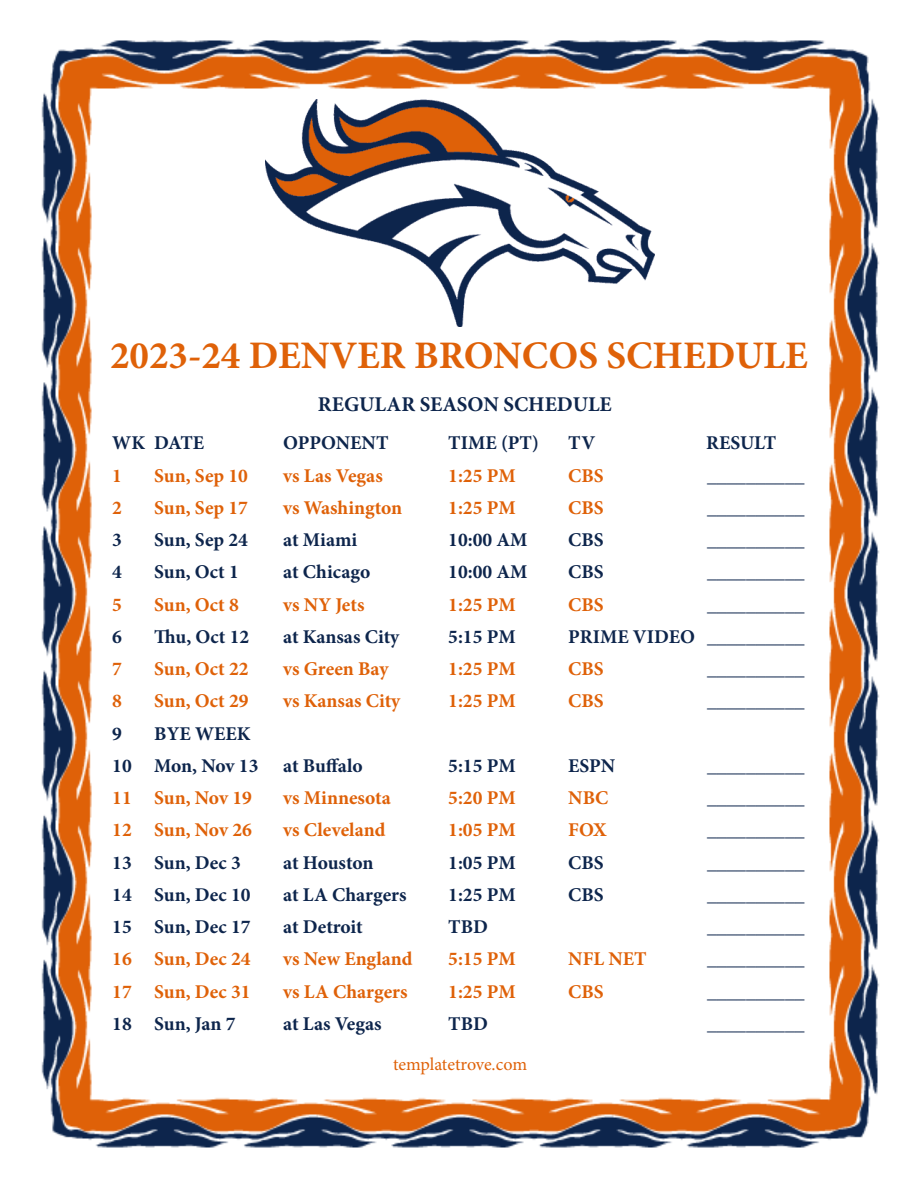
<style>
.page{position:relative;width:918px;height:1188px;background:#fff}
.page>*{position:absolute;margin:0;border:0;box-sizing:border-box;transform-origin:0 0}
.t1{font:700 39px "Minion Pro";color:#df6108}
.t2{font:700 21px "Minion Pro";color:#0d254c}
.t3{font:700 19.5px "Minion Pro";color:#0d254c}
.t4{font:700 19.5px "Minion Pro";color:#df6108}
.t5{font:18px "Minion Pro";letter-spacing:-.005em;color:#df6108}
</style>
<div class="page">
<img style="left:41px;top:40px;width:839px;height:1108px">
<img style="left:265px;top:100px;width:389px;height:226px">
<p class="t1" style="left:110px;top:328px;width:699px">2023-24 DENVER BRONCOS SCHEDULE</p>
<p class="t2" style="left:318px;top:390px;width:295px">REGULAR SEASON SCHEDULE</p>
<p class="t3" style="left:112px;top:429px;width:93px">WK DATE</p>
<p class="t3" style="left:283px;top:429px;width:107px">OPPONENT</p>
<p class="t3" style="left:448px;top:429px;width:92px">TIME (PT)</p>
<p class="t3" style="left:568px;top:429px;width:28px">TV</p>
<p class="t3" style="left:706px;top:429px;width:71px">RESULT</p>
<p class="t4" style="left:112px;top:462px;width:11px">1</p>
<p class="t4" style="left:154px;top:462px;width:95px">Sun, Sep 10</p>
<p class="t4" style="left:283px;top:462px;width:101px">vs Las Vegas</p>
<p class="t4" style="left:448px;top:462px;width:69px">1:25 PM</p>
<p class="t4" style="left:568px;top:462px;width:37px">CBS</p>
<p class="t3" style="left:707px;top:462px;width:99px">__________</p>
<p class="t4" style="left:112px;top:494px;width:11px">2</p>
<p class="t4" style="left:154px;top:494px;width:95px">Sun, Sep 17</p>
<p class="t4" style="left:283px;top:494px;width:120px">vs Washington</p>
<p class="t4" style="left:448px;top:494px;width:69px">1:25 PM</p>
<p class="t4" style="left:568px;top:494px;width:37px">CBS</p>
<p class="t3" style="left:707px;top:494px;width:99px">__________</p>
<p class="t3" style="left:112px;top:526px;width:11px">3</p>
<p class="t3" style="left:154px;top:526px;width:95px">Sun, Sep 24</p>
<p class="t3" style="left:283px;top:526px;width:75px">at Miami</p>
<p class="t3" style="left:448px;top:526px;width:81px">10:00 AM</p>
<p class="t3" style="left:568px;top:526px;width:37px">CBS</p>
<p class="t3" style="left:707px;top:526px;width:99px">__________</p>
<p class="t3" style="left:112px;top:558px;width:11px">4</p>
<p class="t3" style="left:154px;top:558px;width:86px">Sun, Oct 1</p>
<p class="t3" style="left:283px;top:558px;width:89px">at Chicago</p>
<p class="t3" style="left:448px;top:558px;width:81px">10:00 AM</p>
<p class="t3" style="left:568px;top:558px;width:37px">CBS</p>
<p class="t3" style="left:707px;top:558px;width:99px">__________</p>
<p class="t4" style="left:112px;top:591px;width:11px">5</p>
<p class="t4" style="left:154px;top:591px;width:86px">Sun, Oct 8</p>
<p class="t4" style="left:283px;top:591px;width:83px">vs NY Jets</p>
<p class="t4" style="left:448px;top:591px;width:69px">1:25 PM</p>
<p class="t4" style="left:568px;top:591px;width:37px">CBS</p>
<p class="t3" style="left:707px;top:591px;width:99px">__________</p>
<p class="t3" style="left:112px;top:623px;width:11px">6</p>
<p class="t3" style="left:154px;top:623px;width:97px">Thu, Oct 12</p>
<p class="t3" style="left:283px;top:623px;width:118px">at Kansas City</p>
<p class="t3" style="left:448px;top:623px;width:69px">5:15 PM</p>
<p class="t3" style="left:568px;top:623px;width:238px">PRIME VIDEO __________</p>
<p class="t4" style="left:112px;top:655px;width:11px">7</p>
<p class="t4" style="left:154px;top:655px;width:96px">Sun, Oct 22</p>
<p class="t4" style="left:283px;top:655px;width:107px">vs Green Bay</p>
<p class="t4" style="left:448px;top:655px;width:69px">1:25 PM</p>
<p class="t4" style="left:568px;top:655px;width:37px">CBS</p>
<p class="t3" style="left:707px;top:655px;width:99px">__________</p>
<p class="t4" style="left:112px;top:687px;width:11px">8</p>
<p class="t4" style="left:154px;top:687px;width:96px">Sun, Oct 29</p>
<p class="t4" style="left:283px;top:687px;width:119px">vs Kansas City</p>
<p class="t4" style="left:448px;top:687px;width:69px">1:25 PM</p>
<p class="t4" style="left:568px;top:687px;width:37px">CBS</p>
<p class="t3" style="left:707px;top:687px;width:99px">__________</p>
<p class="t3" style="left:112px;top:720px;width:11px">9</p>
<p class="t3" style="left:154px;top:720px;width:98px">BYE WEEK</p>
<p class="t3" style="left:112px;top:752px;width:148px">10 Mon, Nov 13</p>
<p class="t3" style="left:283px;top:752px;width:81px">at Buffalo</p>
<p class="t3" style="left:448px;top:752px;width:69px">5:15 PM</p>
<p class="t3" style="left:568px;top:752px;width:48px">ESPN</p>
<p class="t3" style="left:707px;top:752px;width:99px">__________</p>
<p class="t4" style="left:112px;top:784px;width:141px">11 Sun, Nov 19</p>
<p class="t4" style="left:283px;top:784px;width:109px">vs Minnesota</p>
<p class="t4" style="left:448px;top:784px;width:69px">5:20 PM</p>
<p class="t4" style="left:568px;top:784px;width:42px">NBC</p>
<p class="t3" style="left:707px;top:784px;width:99px">__________</p>
<p class="t4" style="left:112px;top:816px;width:141px">12 Sun, Nov 26</p>
<p class="t4" style="left:283px;top:816px;width:104px">vs Cleveland</p>
<p class="t4" style="left:448px;top:816px;width:69px">1:05 PM</p>
<p class="t4" style="left:568px;top:816px;width:40px">FOX</p>
<p class="t3" style="left:707px;top:816px;width:99px">__________</p>
<p class="t3" style="left:112px;top:849px;width:130px">13 Sun, Dec 3</p>
<p class="t3" style="left:283px;top:849px;width:92px">at Houston</p>
<p class="t3" style="left:448px;top:849px;width:69px">1:05 PM</p>
<p class="t3" style="left:568px;top:849px;width:37px">CBS</p>
<p class="t3" style="left:707px;top:849px;width:99px">__________</p>
<p class="t3" style="left:112px;top:881px;width:140px">14 Sun, Dec 10</p>
<p class="t3" style="left:283px;top:881px;width:125px">at LA Chargers</p>
<p class="t3" style="left:448px;top:881px;width:69px">1:25 PM</p>
<p class="t3" style="left:568px;top:881px;width:37px">CBS</p>
<p class="t3" style="left:707px;top:881px;width:99px">__________</p>
<p class="t3" style="left:112px;top:913px;width:140px">15 Sun, Dec 17</p>
<p class="t3" style="left:283px;top:913px;width:81px">at Detroit</p>
<p class="t3" style="left:448px;top:913px;width:41px">TBD</p>
<p class="t3" style="left:707px;top:913px;width:99px">__________</p>
<p class="t4" style="left:112px;top:945px;width:140px">16 Sun, Dec 24</p>
<p class="t4" style="left:283px;top:945px;width:131px">vs New England</p>
<p class="t4" style="left:448px;top:945px;width:69px">5:15 PM</p>
<p class="t4" style="left:568px;top:945px;width:80px">NFL NET</p>
<p class="t3" style="left:707px;top:945px;width:99px">__________</p>
<p class="t4" style="left:112px;top:978px;width:140px">17 Sun, Dec 31</p>
<p class="t4" style="left:283px;top:978px;width:126px">vs LA Chargers</p>
<p class="t4" style="left:448px;top:978px;width:69px">1:25 PM</p>
<p class="t4" style="left:568px;top:978px;width:37px">CBS</p>
<p class="t3" style="left:707px;top:978px;width:99px">__________</p>
<p class="t3" style="left:112px;top:1010px;width:125px">18 Sun, Jan 7</p>
<p class="t3" style="left:283px;top:1010px;width:100px">at Las Vegas</p>
<p class="t3" style="left:448px;top:1010px;width:41px">TBD</p>
<p class="t3" style="left:707px;top:1010px;width:99px">__________</p>
<p class="t5" style="left:393px;top:1052px;width:136px">templatetrove.com</p>
</div>
